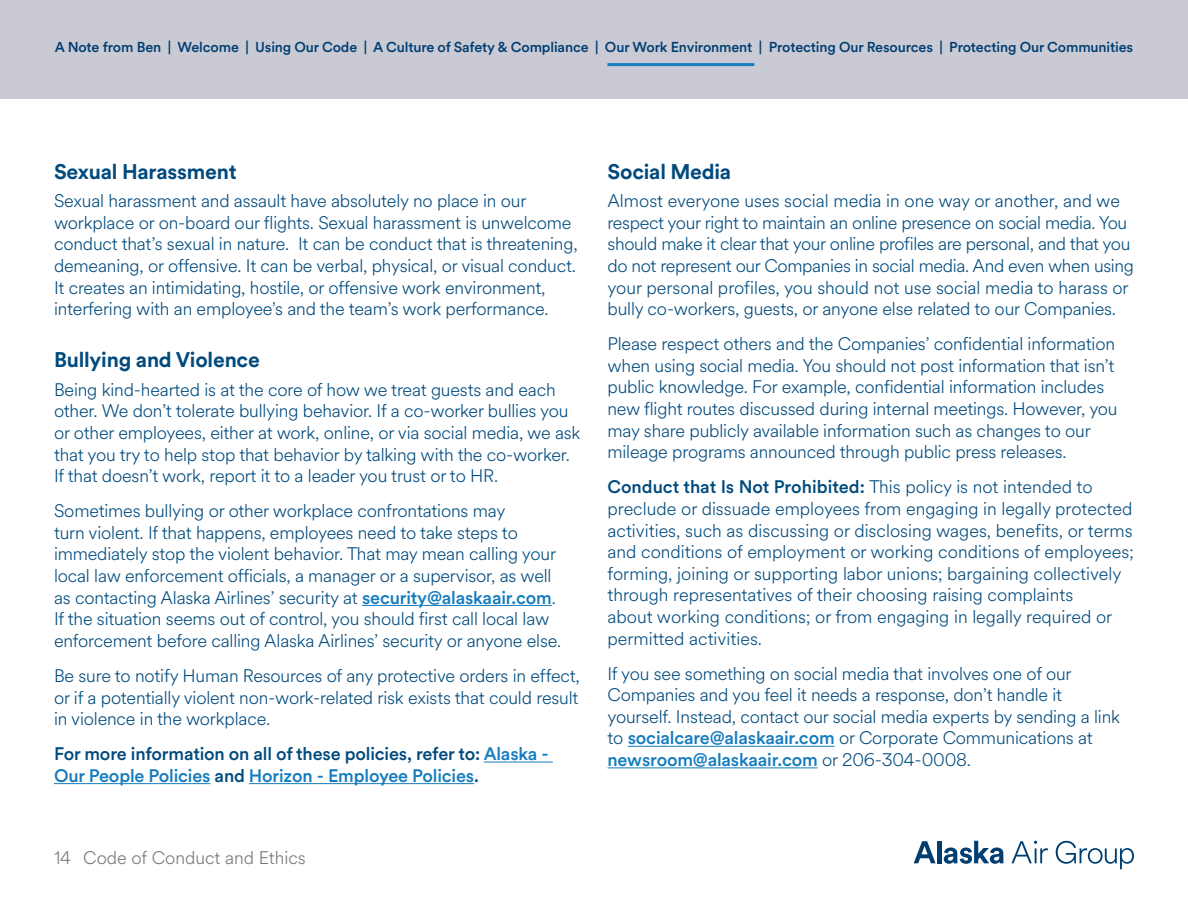
<style>
.page{position:relative;width:1188px;height:918px;background:#fff}
.page>*{position:absolute;margin:0;border:0;box-sizing:border-box;transform-origin:0 0}
.CoC_Subheader{font:700 21px "AS Circular";letter-spacing:-.01em;color:#004a7d}
.CoC_Body{font:300 18px/21.6px "AS Circular";letter-spacing:-.01em;color:#004a7d}
.CoC_Body-2{font:500 18px/21.6px "AS Circular";letter-spacing:-.01em;color:#004a7d}
.t1{font:300 18px "AS Circular";color:#74777b}
.t2{font:500 14.25px "AS Circular";letter-spacing:-.01em;color:#003e72}
.s1{font-weight:500;color:#157cbe}
.s2{color:#157cbe}
.s3{font-weight:500}
</style>
<div class="page">
<div style="left:0;top:0;width:1188px;height:99px;background:#c9cad4"></div>
<hr style="left:608px;top:63px;width:146px;height:3px;background:#157cbe">
<svg style="left:914px;top:841px;width:22px;height:22px"></svg>
<hr style="left:938px;top:841px;width:4px;height:22px;background:#003e72">
<svg style="left:944px;top:841px;width:60px;height:23px"></svg>
<svg style="left:1011px;top:841px;width:37px;height:22px"></svg>
<svg style="left:1056px;top:841px;width:78px;height:28px"></svg>
<hr style="left:362px;top:605px;width:190px;height:1px;background:#157cbe">
<hr style="left:484px;top:762px;width:69px;height:1px;background:#157cbe">
<hr style="left:54px;top:783px;width:156px;height:1px;background:#157cbe">
<hr style="left:249px;top:783px;width:225px;height:1px;background:#157cbe">
<hr style="left:628px;top:746px;width:207px;height:1px;background:#157cbe">
<hr style="left:608px;top:767px;width:210px;height:1px;background:#157cbe">
<p class="t2" style="left:55px;top:37px;width:1080px">A Note from Ben | Welcome | Using Our Code | A Culture of Safety &amp; Compliance | Our Work Environment | Protecting Our Resources | Protecting Our Communities</p>
<p class="CoC_Subheader" style="left:54px;top:157px;width:184px">Sexual Harassment</p>
<p class="CoC_Body" style="left:54px;top:189px;width:525px">Sexual harassment and assault have absolutely no place in our workplace or on-board our flights. Sexual harassment is unwelcome conduct that’s sexual in nature. It can be conduct that is threatening, demeaning, or offensive. It can be verbal, physical, or visual conduct.<br>It creates an intimidating, hostile, or offensive work environment, interfering with an employee’s and the team’s work performance.</p>
<p class="CoC_Subheader" style="left:54px;top:346px;width:207px">Bullying and Violence</p>
<p class="CoC_Body" style="left:54px;top:378px;width:528px">Being kind-hearted is at the core of how we treat guests and each other. We don’t tolerate bullying behavior. If a co-worker bullies you or other employees, either at work, online, or via social media, we ask that you try to help stop that behavior by talking with the co-worker.<br>If that doesn’t work, report it to a leader you trust or to HR.</p>
<p class="CoC_Body" style="left:54px;top:499px;width:509px">Sometimes bullying or other workplace confrontations may<br>turn violent. If that happens, employees need to take steps to immediately stop the violent behavior. That may mean calling your local law enforcement officials, a manager or a supervisor, as well as contacting Alaska Airlines’ security at <span class="s1">security@alaskaair.com</span>.<br>If the situation seems out of control, you should first call local law enforcement before calling Alaska Airlines’ security or anyone else.</p>
<p class="CoC_Body" style="left:54px;top:664px;width:527px;text-align:justify">Be sure to notify Human Resources of any protective orders in effect, or if a potentially violent non-work-related risk exists that could result in violence in the workplace.</p>
<p class="CoC_Body-2" style="left:54px;top:742px;width:496px">For more information on all of these policies, refer to: <span class="s2">Alaska -<br>Our People Policies</span> and <span class="s2">Horizon - Employee Policies</span>.</p>
<p class="t1" style="left:54px;top:846px;width:253px">14 Code of Conduct and Ethics</p>
<p class="CoC_Subheader" style="left:608px;top:157px;width:125px">Social Media</p>
<p class="CoC_Body" style="left:608px;top:189px;width:528px">Almost everyone uses social media in one way or another, and we respect your right to maintain an online presence on social media. You should make it clear that your online profiles are personal, and that you do not represent our Companies in social media. And even when using your personal profiles, you should not use social media to harass or bully co-workers, guests, or anyone else related to our Companies.</p>
<p class="CoC_Body" style="left:608px;top:332px;width:512px">Please respect others and the Companies’ confidential information when using social media. You should not post information that isn’t public knowledge. For example, confidential information includes new flight routes discussed during internal meetings. However, you may share publicly available information such as changes to our mileage programs announced through public press releases.</p>
<p class="CoC_Body" style="left:608px;top:476px;width:528px"><span class="s3">Conduct that Is Not Prohibited:</span> This policy is not intended to preclude or dissuade employees from engaging in legally protected activities, such as discussing or disclosing wages, benefits, or terms and conditions of employment or working conditions of employees; forming, joining or supporting labor unions; bargaining collectively through representatives of their choosing raising complaints<br>about working conditions; or from engaging in legally required or permitted activities.</p>
<p class="CoC_Body" style="left:608px;top:662px;width:514px">If you see something on social media that involves one of our Companies and you feel it needs a response, don’t handle it yourself. Instead, contact our social media experts by sending a link to <span class="s1">socialcare@alaskaair.com</span> or Corporate Communications at <span class="s1">newsroom@alaskaair.com</span> or 206-304-0008.</p>
</div>
